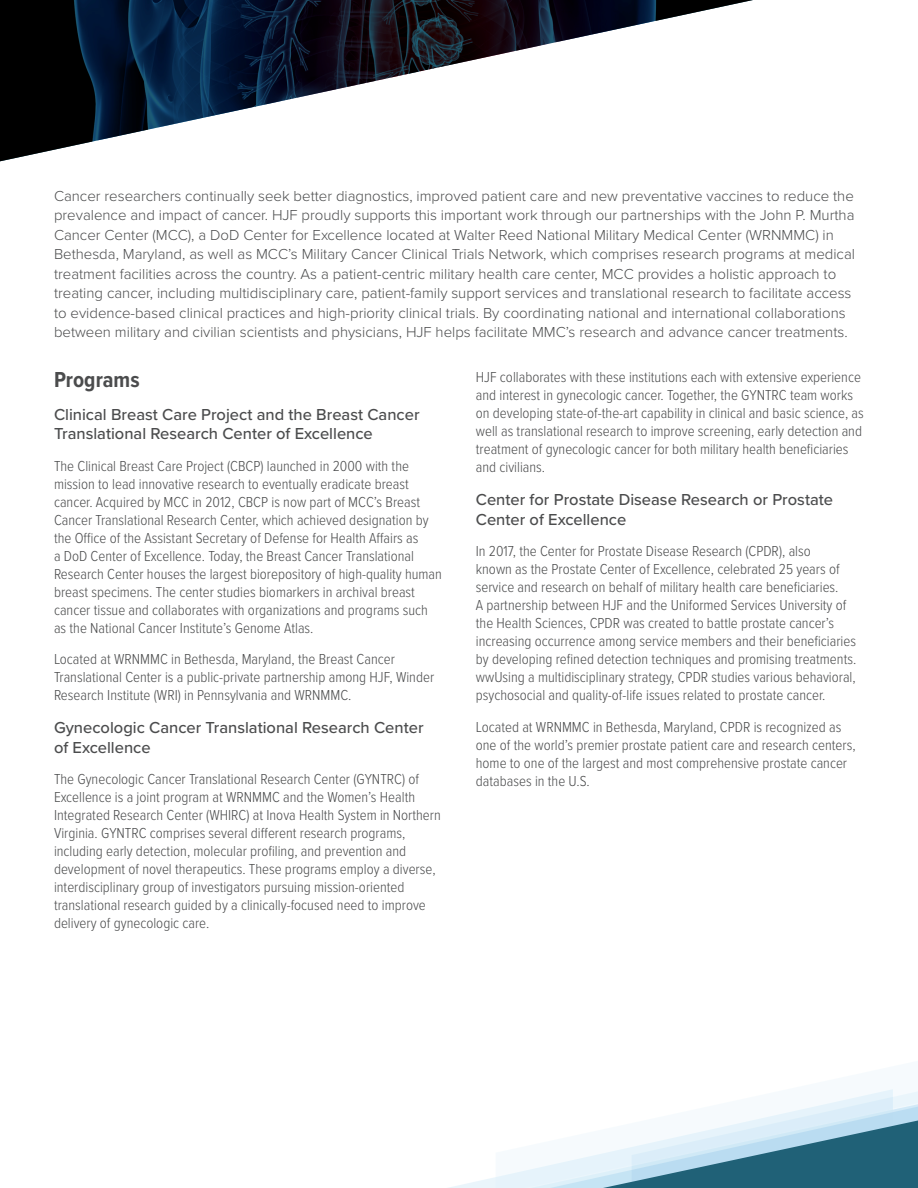
<style>
.page{position:relative;width:918px;height:1188px;background:#fff}
.page>*{position:absolute;margin:0;border:0;box-sizing:border-box;transform-origin:0 0}
.t1{font:700 22.5px "Proxima Nova Cond";color:#4b4c4d}
.t2{font:500 16.5px/19.5px "Proxima Nova";color:#4b4c4d}
.t3{font:300 15px/18px "Proxima Nova Cond";color:#4b4c4d}
.t4{font:300 15px/19.5px "Proxima Nova";color:#4b4c4d}
</style>
<div class="page">
<img style="left:0;top:0;width:753px;height:162px">
<svg style="left:449px;top:1089px;width:469px;height:99px"></svg>
<p class="t4" style="left:54px;top:185px;width:803px">Cancer researchers continually seek better diagnostics, improved patient care and new preventative vaccines to reduce the prevalence and impact of cancer. HJF proudly supports this important work through our partnerships with the John P. Murtha Cancer Center (MCC), a DoD Center for Excellence located at Walter Reed National Military Medical Center (WRNMMC) in Bethesda, Maryland, as well as MCC’s Military Cancer Clinical Trials Network, which comprises research programs at medical treatment facilities across the country. As a patient-centric military health care center, MCC provides a holistic approach to treating cancer, including multidisciplinary care, patient-family support services and translational research to facilitate access to evidence-based clinical practices and high-priority clinical trials. By coordinating national and international collaborations between military and civilian scientists and physicians, HJF helps facilitate MMC’s research and advance cancer treatments.</p>
<p class="t1" style="left:54px;top:363px;width:87px">Programs</p>
<p class="t2" style="left:54px;top:404px;width:367px">Clinical Breast Care Project and the Breast Cancer<br>Translational Research Center of Excellence</p>
<p class="t3" style="left:54px;top:456px;width:390px">The Clinical Breast Care Project (CBCP) launched in 2000 with the mission to lead innovative research to eventually eradicate breast cancer. Acquired by MCC in 2012, CBCP is now part of MCC’s Breast Cancer Translational Research Center, which achieved designation by the Office of the Assistant Secretary of Defense for Health Affairs as<br>a DoD Center of Excellence. Today, the Breast Cancer Translational Research Center houses the largest biorepository of high-quality human breast specimens. The center studies biomarkers in archival breast cancer tissue and collaborates with organizations and programs such as the National Cancer Institute’s Genome Atlas.</p>
<p class="t3" style="left:54px;top:650px;width:382px">Located at WRNMMC in Bethesda, Maryland, the Breast Cancer<br>Translational Center is a public-private partnership among HJF, Winder<br>Research Institute (WRI) in Pennsylvania and WRNMMC.</p>
<p class="t2" style="left:54px;top:718px;width:371px">Gynecologic Cancer Translational Research Center of Excellence</p>
<p class="t3" style="left:54px;top:770px;width:388px">The Gynecologic Cancer Translational Research Center (GYNTRC) of Excellence is a joint program at WRNMMC and the Women’s Health Integrated Research Center (WHIRC) at Inova Health System in Northern Virginia. GYNTRC comprises several different research programs, including early detection, molecular profiling, and prevention and development of novel therapeutics. These programs employ a diverse, interdisciplinary group of investigators pursuing mission-oriented translational research guided by a clinically-focused need to improve delivery of gynecologic care.</p>
<p class="t3" style="left:476px;top:368px;width:390px">HJF collaborates with these institutions each with extensive experience and interest in gynecologic cancer. Together, the GYNTRC team works on developing state-of-the-art capability in clinical and basic science, as well as translational research to improve screening, early detection and treatment of gynecologic cancer for both military health beneficiaries and civilians.</p>
<p class="t2" style="left:476px;top:490px;width:359px">Center for Prostate Disease Research or Prostate<br>Center of Excellence</p>
<p class="t3" style="left:476px;top:542px;width:382px">In 2017, the Center for Prostate Disease Research (CPDR), also<br>known as the Prostate Center of Excellence, celebrated 25 years of service and research on behalf of military health care beneficiaries.<br>A partnership between HJF and the Uniformed Services University of the Health Sciences, CPDR was created to battle prostate cancer’s increasing occurrence among service members and their beneficiaries by developing refined detection techniques and promising treatments. wwUsing a multidisciplinary strategy, CPDR studies various behavioral, psychosocial and quality-of-life issues related to prostate cancer.</p>
<p class="t3" style="left:476px;top:717px;width:381px">Located at WRNMMC in Bethesda, Maryland, CPDR is recognized as one of the world’s premier prostate patient care and research centers, home to one of the largest and most comprehensive prostate cancer databases in the U.S.</p>
</div>
